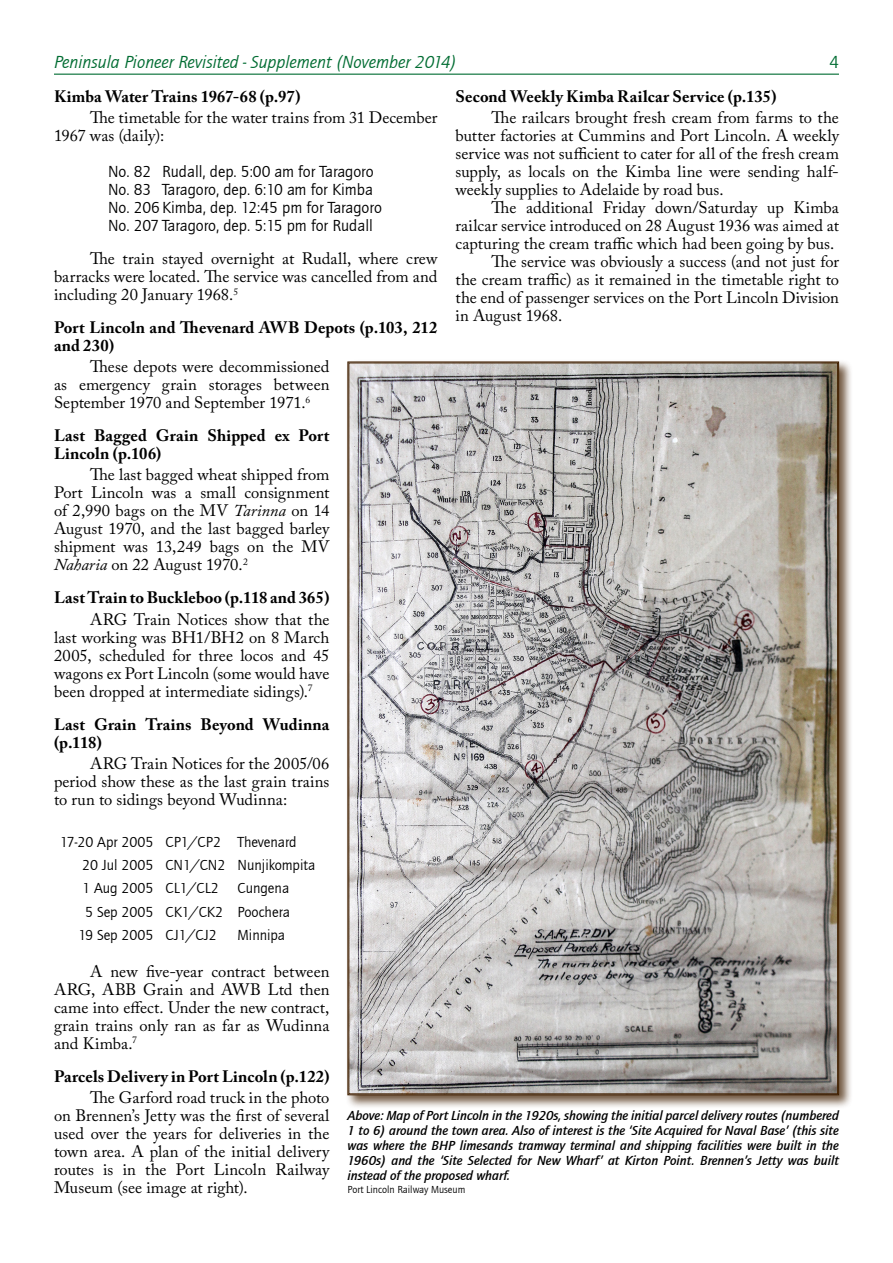
<style>
.page{position:relative;width:893px;height:1263px;background:#fff}
.page>*{position:absolute;margin:0;border:0;box-sizing:border-box;transform-origin:0 0}
.t1{font:italic 18px "Quay Sans ITCTT Book";color:#006c32}
.t2{font:18px "Quay Sans ITCTT Book";color:#006c32}
.Narrative{font:16.5px/18px "Adobe Caslon Pro";letter-spacing:.005em;color:#000;text-align:justify}
.Sub-Heading{font:700 16.5px/18px "Adobe Caslon Pro";letter-spacing:.005em;color:#000}
.Table_text{font:16.5px "Quay Sans ITCTT Book";color:#000}
.Table_text-2{font:15px "Quay Sans ITCTT Book";color:#000}
.Caption_Text{font:13.5px/15px "Quay Sans Md ITCTT Italic";color:#000;text-align:justify}
.Caption_Text-2{font:10.5px "Quay Sans ITCTT Book";color:#000}
.s1{font-style:italic}
</style>
<div class="page">
<hr style="left:54px;top:74px;width:785px;height:1px;background:#006c32">
<div style="left:345px;top:359px;width:508px;height:750px;background:#422000;opacity:.75"></div>
<svg style="left:347px;top:361px;width:492px;height:734px;background:#b2afac"></svg>
<p class="t1" style="left:54px;top:50px;width:404px">Peninsula Pioneer Revisited - Supplement (November 2014)</p>
<p class="t2" style="left:829px;top:50px;width:11px">4</p>
<p class="Sub-Heading" style="left:54px;top:88px;width:248px">Kimba Water Trains 1967-68 (p.97)</p>
<p class="Narrative" style="left:54px;top:109px;width:385px;text-indent:36px">The timetable for the water trains from 31 December<br>1967 was (daily):</p>
<p class="Table_text" style="left:108px;top:162px;width:267px">No. 82 Rudall, dep. 5:00 am for Taragoro</p>
<p class="Table_text" style="left:108px;top:180px;width:266px">No. 83 Taragoro, dep. 6:10 am for Kimba</p>
<p class="Table_text" style="left:108px;top:198px;width:275px">No. 206Kimba, dep. 12:45 pm for Taragoro</p>
<p class="Table_text" style="left:108px;top:216px;width:266px">No. 207 Taragoro, dep. 5:15 pm for Rudall</p>
<p class="Narrative" style="left:54px;top:250px;width:385px;text-indent:36px">The train stayed overnight at Rudall, where crew barracks were located. The service was cancelled from and including 20 January 1968.<sup>5</sup></p>
<p class="Sub-Heading" style="left:54px;top:319px;width:385px">Port Lincoln and Thevenard AWB Depots (p.103, 212 and 230)</p>
<p class="Narrative" style="left:54px;top:358px;width:277px;text-indent:36px">These depots were decommissioned as emergency grain storages between September 1970 and September 1971.<sup>6</sup></p>
<p class="Sub-Heading" style="left:54px;top:427px;width:277px">Last Bagged Grain Shipped ex Port<br>Lincoln (p.106)</p>
<p class="Narrative" style="left:54px;top:466px;width:277px;text-indent:36px">The last bagged wheat shipped from Port Lincoln was a small consignment of 2,990 bags on the MV <span class="s1">Tarinna</span> on 14<br>August 1970, and the last bagged barley shipment was 13,249 bags on the MV <span class="s1">Naharia</span> on 22 August 1970.<sup>2</sup></p>
<p class="Sub-Heading" style="left:54px;top:589px;width:277px">Last Train to Buckleboo (p.118 and 365)</p>
<p class="Narrative" style="left:54px;top:610px;width:277px;text-indent:36px">ARG Train Notices show that the last working was BH1/BH2 on 8 March 2005, scheduled for three locos and 45 wagons ex Port Lincoln (some would have been dropped at intermediate sidings).<sup>7</sup></p>
<p class="Sub-Heading" style="left:54px;top:715px;width:277px">Last Grain Trains Beyond Wudinna (p.118)</p>
<p class="Narrative" style="left:54px;top:754px;width:277px;text-indent:36px">ARG Train Notices for the 2005/06 period show these as the last grain trains to run to sidings beyond Wudinna:</p>
<p class="Table_text-2" style="left:60px;top:832px;width:95px">17-20 Apr 2005</p>
<p class="Table_text-2" style="left:165px;top:832px;width:57px">CP1/CP2</p>
<p class="Table_text-2" style="left:237px;top:832px;width:61px">Thevenard</p>
<p class="Table_text-2" style="left:82px;top:856px;width:73px">20 Jul 2005</p>
<p class="Table_text-2" style="left:165px;top:856px;width:62px">CN1/CN2</p>
<p class="Table_text-2" style="left:237px;top:856px;width:79px">Nunjikompita</p>
<p class="Table_text-2" style="left:83px;top:879px;width:72px">1 Aug 2005</p>
<p class="Table_text-2" style="left:165px;top:879px;width:55px">CL1/CL2</p>
<p class="Table_text-2" style="left:237px;top:879px;width:53px">Cungena</p>
<p class="Table_text-2" style="left:85px;top:902px;width:70px">5 Sep 2005</p>
<p class="Table_text-2" style="left:165px;top:902px;width:59px">CK1/CK2</p>
<p class="Table_text-2" style="left:237px;top:902px;width:54px">Poochera</p>
<p class="Table_text-2" style="left:78px;top:926px;width:77px">19 Sep 2005</p>
<p class="Table_text-2" style="left:165px;top:926px;width:53px">CJ1/CJ2</p>
<p class="Table_text-2" style="left:237px;top:926px;width:49px">Minnipa</p>
<p class="Narrative" style="left:54px;top:962px;width:277px;text-indent:36px">A new five-year contract between ARG, ABB Grain and AWB Ltd then came into effect. Under the new contract, grain trains only ran as far as Wudinna and Kimba.<sup>7</sup></p>
<p class="Sub-Heading" style="left:54px;top:1067px;width:277px">Parcels Delivery in Port Lincoln (p.122)</p>
<p class="Narrative" style="left:54px;top:1088px;width:277px;text-indent:36px">The Garford road truck in the photo on Brennen’s Jetty was the first of several used over the years for deliveries in the town area. A plan of the initial delivery routes is in the Port Lincoln Railway Museum (see image at right).</p>
<p class="Sub-Heading" style="left:455px;top:88px;width:323px">Second Weekly Kimba Railcar Service (p.135)</p>
<p class="Narrative" style="left:455px;top:109px;width:385px;text-indent:36px">The railcars brought fresh cream from farms to the butter factories at Cummins and Port Lincoln. A weekly service was not sufficient to cater for all of the fresh cream supply, as locals on the Kimba line were sending half&shy;weekly supplies to Adelaide by road bus.</p>
<p class="Narrative" style="left:455px;top:199px;width:385px;text-indent:36px">The additional Friday down/Saturday up Kimba railcar service introduced on 28 August 1936 was aimed at capturing the cream traffic which had been going by bus.</p>
<p class="Narrative" style="left:455px;top:253px;width:385px;text-indent:36px">The service was obviously a success (and not just for the cream traffic) as it remained in the timetable right to the end of passenger services on the Port Lincoln Division in August 1968.</p>
<p class="Caption_Text" style="left:347px;top:1107px;width:493px">Above: Map of Port Lincoln in the 1920s, showing the initial parcel delivery routes (numbered 1 to 6) around the town area. Also of interest is the ‘Site Acquired for Naval Base’ (this site was where the BHP limesands tramway terminal and shipping facilities were built in the 1960s) and the ‘Site Selected for New Wharf’ at Kirton Point. Brennen’s Jetty was built instead of the proposed wharf.</p>
<p class="Caption_Text-2" style="left:347px;top:1183px;width:119px">Port Lincoln Railway Museum</p>
</div>
